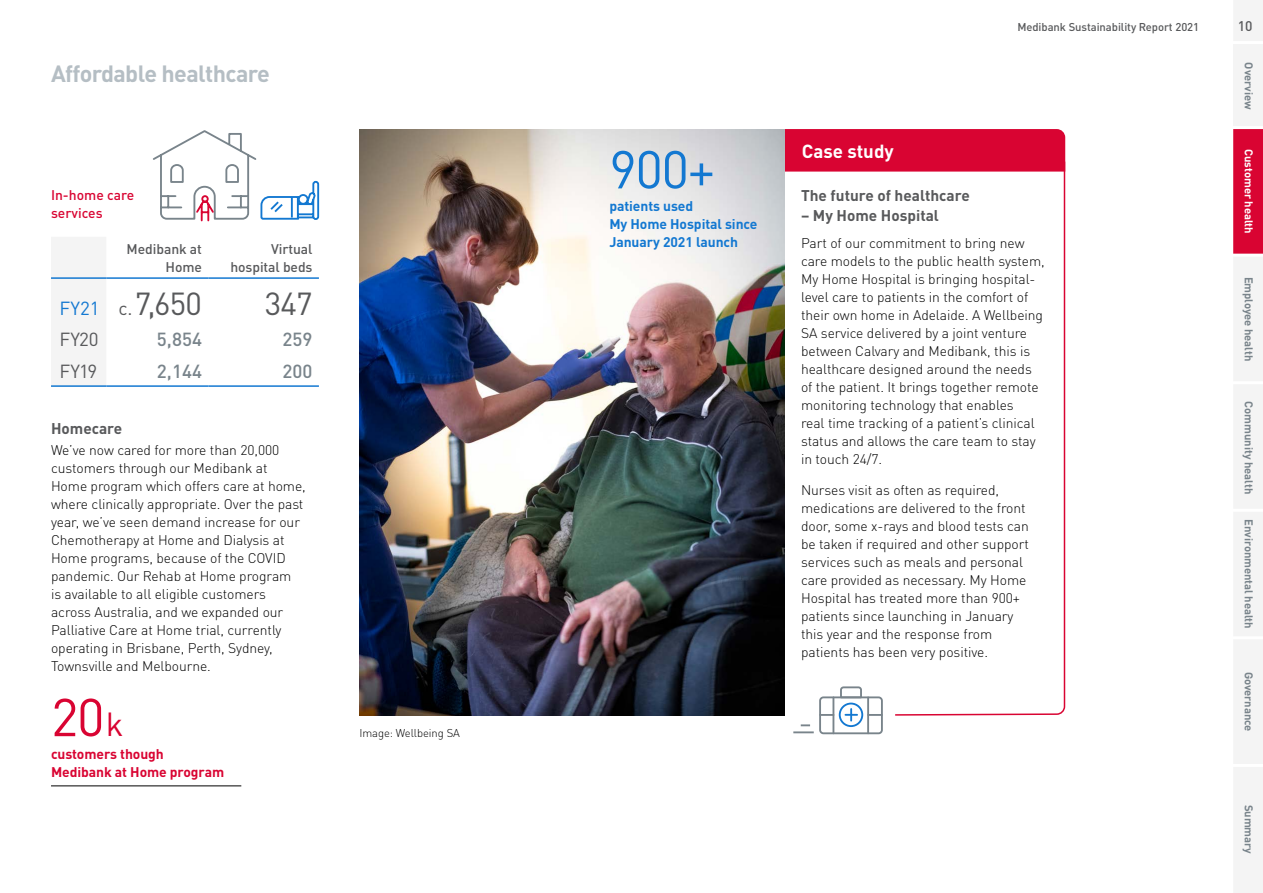
<style>
.page{position:relative;width:1263px;height:893px;background:#fff}
.page>*{position:absolute;margin:0;border:0;box-sizing:border-box;transform-origin:0 0}
.t1{font:52.5px "DINOT";color:#1378d1}
.t2{font:52.5px "DINOT";color:#d90432}
.t3{font:31.5px "DINOT";letter-spacing:-.025em;color:#58595b}
.t4{font:700 23.25px "DINOT";letter-spacing:-.025em;color:#b5bec4}
.t5{font:500 18.75px "DINOT";color:#79848b}
.t6{font:700 18.75px "DINOT";color:#fff}
.t7{font:18.75px "DINOT";letter-spacing:-.025em;color:#58595b}
.t8{font:700 15.3px "DINOT";color:#58595b}
.t9{font:300 13.8px/18px "DINOT";letter-spacing:-.005em;color:#000}
.t10{font:700 13.8px/18px "DINOT";letter-spacing:-.005em;color:#1378d1}
.t11{font:700 13.8px/18px "DINOT";letter-spacing:-.005em;color:#d90432}
.t12{font:500 13.8px/18px "DINOT";letter-spacing:-.005em;color:#58595b;text-align:right}
.t13{font:500 13.8px/18px "DINOT";color:#d90432}
.t14{font:700 11.25px "DINOT";letter-spacing:-.005em;color:#79848b}
.t15{font:500 11.25px "DINOT";letter-spacing:-.005em;color:#58595b}
.t16{font:300 11.25px "DINOT";letter-spacing:-.005em;color:#000}
.t17{font:700 11.25px "DINOT";letter-spacing:-.005em;color:#fff}
.s1{font-size:18.75px;color:#1378d1}
.s2{font-size:18.75px}
.s3{font-size:33px}
</style>
<div class="page">
<div style="left:784px;top:129px;width:281px;height:43px;background:#d90432"></div>
<svg style="left:894px;top:160px;width:172px;height:556px"></svg>
<div style="left:51px;top:237px;width:55px;height:148px;background:#f4f4f4"></div>
<hr style="left:51px;top:277px;width:55px;height:2px;background:#1378d1">
<hr style="left:106px;top:277px;width:102px;height:2px;background:#1378d1">
<hr style="left:208px;top:277px;width:111px;height:2px;background:#1378d1">
<hr style="left:51px;top:385px;width:55px;height:2px;background:#1378d1">
<hr style="left:106px;top:385px;width:102px;height:2px;background:#1378d1">
<hr style="left:208px;top:385px;width:111px;height:2px;background:#1378d1">
<svg style="left:153px;top:130px;width:167px;height:92px"></svg>
<img style="left:359px;top:129px;width:425px;height:587px">
<hr style="left:51px;top:786px;width:190px;height:1px;background:#000">
<hr style="left:793px;top:731px;width:21px;height:2px;background:#79848b">
<svg style="left:801px;top:724px;width:9px;height:2px"></svg>
<svg style="left:822px;top:714px;width:10px;height:2px"></svg>
<svg style="left:869px;top:714px;width:11px;height:2px"></svg>
<svg style="left:840px;top:686px;width:22px;height:10px"></svg>
<div style="left:819px;top:696px;width:64px;height:38px;border:2px solid #79848b;border-radius:3px"></div>
<hr style="left:867px;top:697px;width:2px;height:36px;background:#79848b">
<hr style="left:832px;top:697px;width:2px;height:36px;background:#79848b">
<svg style="left:845px;top:709px;width:12px;height:12px"></svg>
<div style="left:839px;top:703px;width:24px;height:24px;border:2px solid #1378d1;border-radius:50%"></div>
<div style="left:1233px;top:0;width:30px;height:43px;background:#f4f4f4"></div>
<div style="left:1233px;top:255px;width:30px;height:128px;background:#f4f4f4"></div>
<div style="left:1233px;top:128px;width:30px;height:127px;background:#d90432"></div>
<div style="left:1233px;top:383px;width:30px;height:127px;background:#f4f4f4"></div>
<div style="left:1233px;top:510px;width:30px;height:128px;background:#f4f4f4"></div>
<div style="left:1233px;top:638px;width:30px;height:127px;background:#f4f4f4"></div>
<div style="left:1233px;top:765px;width:30px;height:128px;background:#f4f4f4"></div>
<hr style="left:1232px;top:254px;width:31px;height:3px;background:#fff">
<hr style="left:1232px;top:381px;width:31px;height:3px;background:#fff">
<hr style="left:1232px;top:509px;width:31px;height:3px;background:#fff">
<hr style="left:1232px;top:636px;width:31px;height:3px;background:#fff">
<hr style="left:1232px;top:764px;width:31px;height:3px;background:#fff">
<div style="left:1233px;top:44px;width:30px;height:84px;background:#f4f4f4"></div>
<hr style="left:1232px;top:126px;width:31px;height:3px;background:#fff">
<hr style="left:1232px;top:41px;width:31px;height:3px;background:#fff">
<h3 class="t4" style="left:51px;top:58px;width:220px">Affordable healthcare</h3>
<p class="t13" style="left:51px;top:186px;width:85px">In-home care services</p>
<p class="t12" style="left:127px;top:239px;width:77px">Medibank at<br>Home</p>
<p class="t12" style="left:230px;top:239px;width:84px">Virtual hospital beds</p>
<h2 class="t3" style="left:60px;top:284px;width:144px"><span class="s1">FY21</span> <span class="s2">c.</span> 7,650</h2>
<h2 class="t3" style="left:265px;top:284px;width:49px">347</h2>
<h3 class="t7" style="left:60px;top:328px;width:41px">FY20</h3>
<h3 class="t5" style="left:157px;top:327px;width:47px">5,854</h3>
<h3 class="t5" style="left:283px;top:327px;width:31px">259</h3>
<h3 class="t7" style="left:60px;top:359px;width:39px">FY19</h3>
<h3 class="t5" style="left:157px;top:359px;width:47px">2,144</h3>
<h3 class="t5" style="left:283px;top:359px;width:31px">200</h3>
<p class="t8" style="left:51px;top:419px;width:73px">Homecare</p>
<p class="t9" style="left:51px;top:441px;width:256px">We’ve now cared for more than 20,000 customers through our Medibank at Home program which offers care at home, where clinically appropriate. Over the past year, we’ve seen demand increase for our Chemotherapy at Home and Dialysis at Home programs, because of the COVID pandemic. Our Rehab at Home program<br>is available to all eligible customers across Australia, and we expanded our Palliative Care at Home trial, currently operating in Brisbane, Perth, Sydney, Townsville and Melbourne.</p>
<h1 class="t2" style="left:51px;top:684px;width:74px">20<span class="s3">k</span></h1>
<p class="t11" style="left:51px;top:744px;width:175px">customers though<br>Medibank at Home program</p>
<p class="t16" style="left:359px;top:726px;width:102px">Image: Wellbeing SA</p>
<h1 class="t1" style="left:609px;top:137px;width:107px">900+</h1>
<p class="t10" style="left:609px;top:196px;width:150px">patients used<br>My Home Hospital since<br>January 2021 launch</p>
<p class="t15" style="left:1017px;top:20px;width:183px">Medibank Sustainability Report 2021</p>
<p class="t12" style="left:1238px;top:17px;width:16px">10</p>
<h3 class="t6" style="left:802px;top:139px;width:93px">Case study</h3>
<p class="t8" style="left:801px;top:186px;width:170px">The future of healthcare</p>
<p class="t8" style="left:801px;top:205px;width:139px">– My Home Hospital</p>
<p class="t9" style="left:801px;top:234px;width:245px">Part of our commitment to bring new care models to the public health system, My Home Hospital is bringing hospital&shy;level care to patients in the comfort of their own home in Adelaide. A Wellbeing SA service delivered by a joint venture between Calvary and Medibank, this is healthcare designed around the needs of the patient. It brings together remote monitoring technology that enables<br>real time tracking of a patient’s clinical status and allows the care team to stay in touch 24/7.</p>
<p class="t9" style="left:801px;top:481px;width:229px">Nurses visit as often as required, medications are delivered to the front door, some x-rays and blood tests can be taken if required and other support services such as meals and personal care provided as necessary. My Home Hospital has treated more than 900+ patients since launching in January this year and the response from patients has been very positive.</p>
<p class="t14" style="left:1256px;top:62px;width:48px;rotate:90deg">Overview</p>
<p class="t17" style="left:1256px;top:149px;width:86px;rotate:90deg">Customer health</p>
<p class="t14" style="left:1256px;top:277px;width:86px;rotate:90deg">Employee health</p>
<p class="t14" style="left:1256px;top:401px;width:94px;rotate:90deg">Community health</p>
<p class="t14" style="left:1256px;top:519px;width:111px;rotate:90deg">Environmental health</p>
<p class="t14" style="left:1256px;top:672px;width:61px;rotate:90deg">Governance</p>
<p class="t14" style="left:1256px;top:805px;width:51px;rotate:90deg">Summary</p>
</div>
